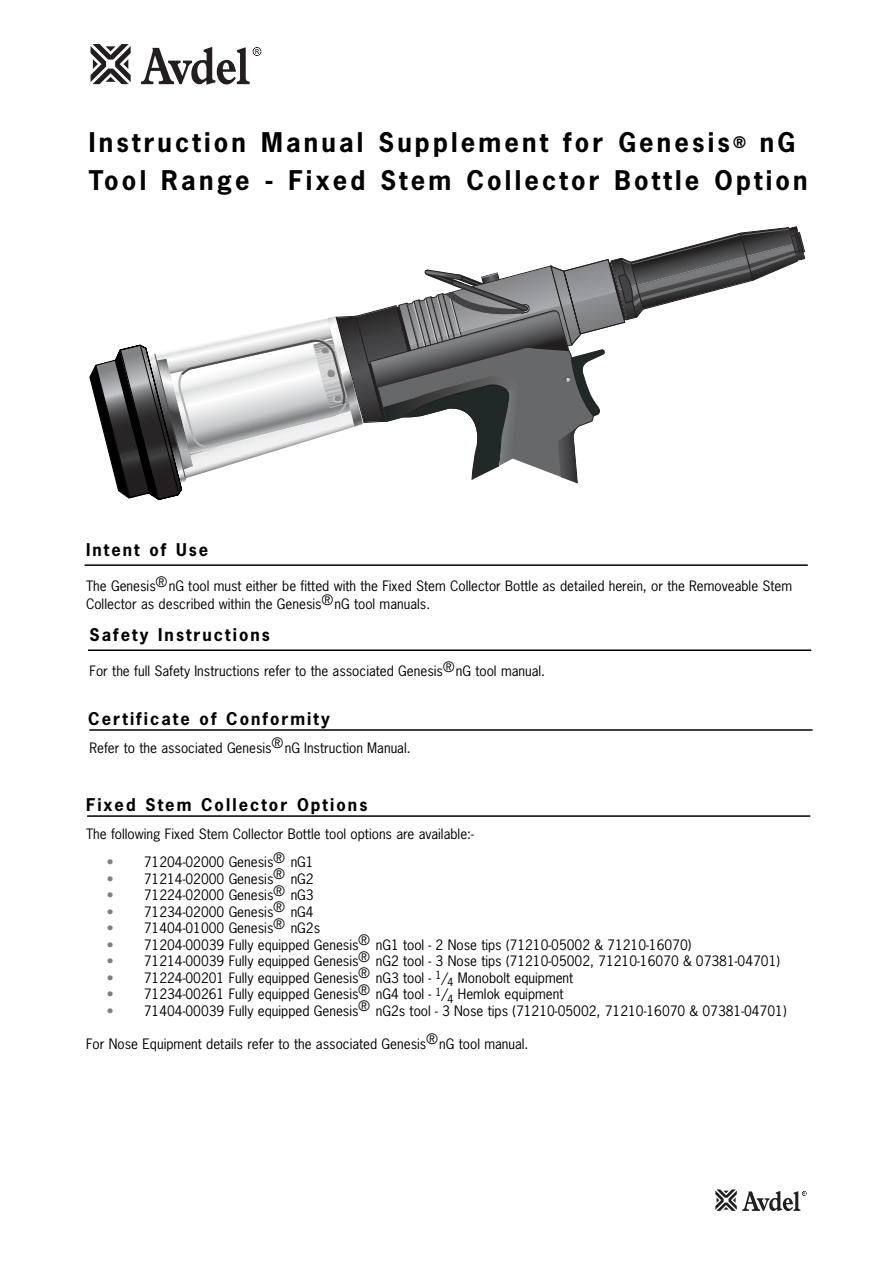
<style>
.page{position:relative;width:893px;height:1265px;background:#fff}
.page>*{position:absolute;margin:0;border:0;box-sizing:border-box;transform-origin:0 0}
.t1{font:700 25.5px/37.5px "News Gothic";letter-spacing:.125em;color:#000}
.t2{font:700 16.5px "News Gothic";letter-spacing:.125em;color:#000}
.t3{font:13.5px/18px "News Gothic";color:#000}
.s1{font-weight:700;color:#808080}
</style>
<div class="page">
<svg style="left:715px;top:1189px;width:21px;height:21px"></svg>
<svg style="left:742px;top:1191px;width:64px;height:20px"></svg>
<hr style="left:84px;top:564px;width:723px;height:2px;background:#000">
<hr style="left:89px;top:729px;width:723px;height:1px;background:#000">
<svg style="left:89px;top:226px;width:716px;height:274px"></svg>
<svg style="left:90px;top:44px;width:41px;height:40px"></svg>
<svg style="left:141px;top:47px;width:120px;height:37px"></svg>
<hr style="left:88px;top:649px;width:723px;height:2px;background:#000">
<hr style="left:87px;top:815px;width:723px;height:2px;background:#000">
<h1 class="t1" style="left:89px;top:126px;width:720px">Instruction Manual Supplement for Genesis<sup>®</sup> nG<br>Tool Range - Fixed Stem Collector Bottle Option</h1>
<p class="t2" style="left:86px;top:543px;width:124px">Intent of Use</p>
<p class="t3" style="left:86px;top:578px;width:707px">The Genesis®nG tool must either be fitted with the Fixed Stem Collector Bottle as detailed herein, or the Removeable Stem<br>Collector as described within the Genesis®nG tool manuals.</p>
<p class="t2" style="left:89px;top:628px;width:182px">Safety Instructions</p>
<p class="t3" style="left:89px;top:663px;width:457px">For the full Safety Instructions refer to the associated Genesis®nG tool manual.</p>
<p class="t2" style="left:88px;top:712px;width:243px">Certificate of Conformity</p>
<p class="t3" style="left:89px;top:740px;width:323px">Refer to the associated Genesis®nG Instruction Manual.</p>
<p class="t2" style="left:86px;top:798px;width:283px">Fixed Stem Collector Options</p>
<p class="t3" style="left:86px;top:825px;width:389px">The following Fixed Stem Collector Bottle tool options are available:-</p>
<p class="t3" style="left:107px;top:854px;width:208px"><span class="s1">•</span> 71204-02000 Genesis® nG1</p>
<p class="t3" style="left:107px;top:870px;width:208px"><span class="s1">•</span> 71214-02000 Genesis® nG2</p>
<p class="t3" style="left:107px;top:887px;width:208px"><span class="s1">•</span> 71224-02000 Genesis® nG3</p>
<p class="t3" style="left:107px;top:903px;width:208px"><span class="s1">•</span> 71234-02000 Genesis® nG4</p>
<p class="t3" style="left:107px;top:920px;width:214px"><span class="s1">•</span> 71404-01000 Genesis® nG2s</p>
<p class="t3" style="left:107px;top:936px;width:585px"><span class="s1">•</span> 71204-00039 Fully equipped Genesis® nG1 tool - 2 Nose tips (71210-05002 &amp; 71210-16070)</p>
<p class="t3" style="left:107px;top:953px;width:674px"><span class="s1">•</span> 71214-00039 Fully equipped Genesis® nG2 tool - 3 Nose tips (71210-05002, 71210-16070 &amp; 07381-04701)</p>
<p class="t3" style="left:107px;top:969px;width:467px"><span class="s1">•</span> 71224-00201 Fully equipped Genesis® nG3 tool - <sup>1</sup>/<sub>4</sub> Monobolt equipment</p>
<p class="t3" style="left:107px;top:986px;width:457px"><span class="s1">•</span> 71234-00261 Fully equipped Genesis® nG4 tool - <sup>1</sup>/<sub>4</sub> Hemlok equipment</p>
<p class="t3" style="left:107px;top:1002px;width:680px"><span class="s1">•</span> 71404-00039 Fully equipped Genesis® nG2s tool - 3 Nose tips (71210-05002, 71210-16070 &amp; 07381-04701)</p>
<p class="t3" style="left:86px;top:1035px;width:444px">For Nose Equipment details refer to the associated Genesis®nG tool manual.</p>
</div>
